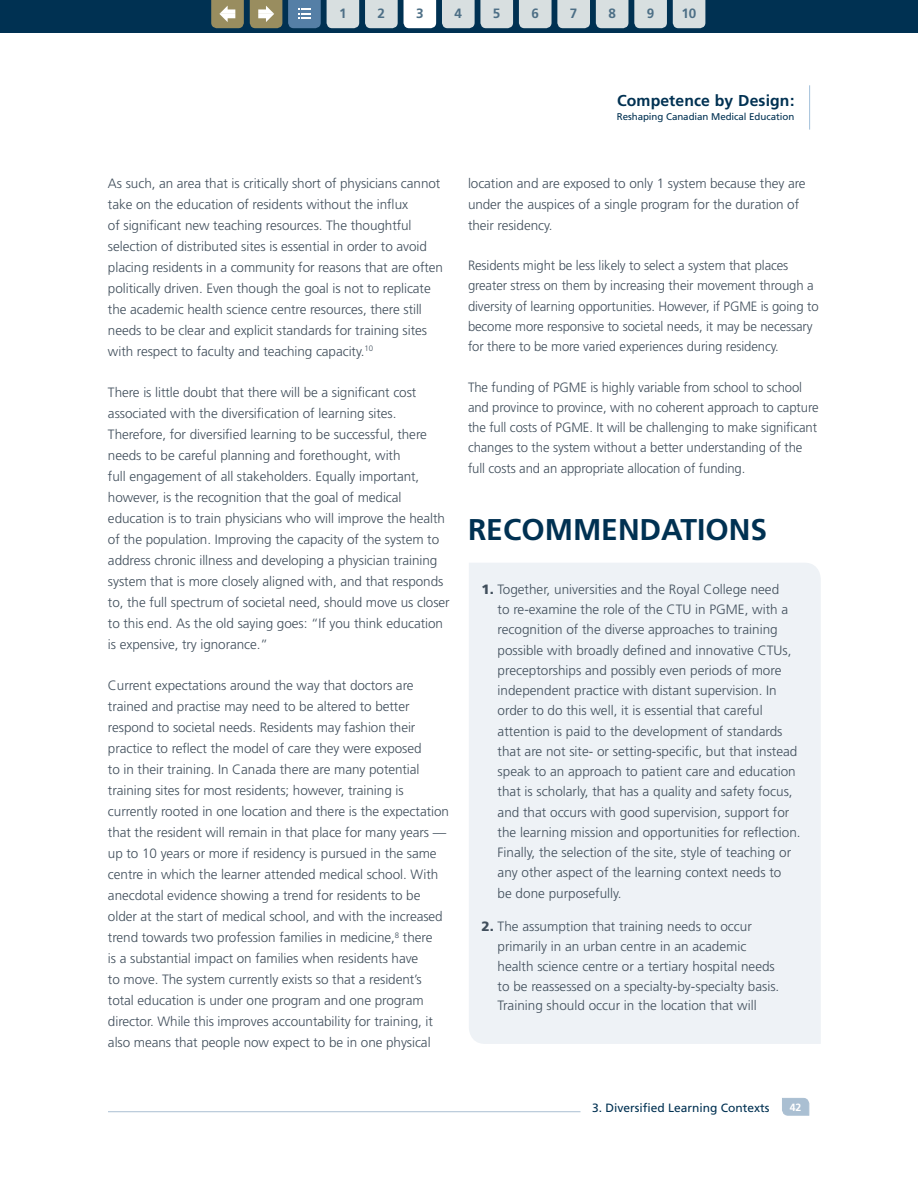
<style>
.page{position:relative;width:918px;height:1188px;background:#fff}
.page>*{position:absolute;margin:0;border:0;box-sizing:border-box;transform-origin:0 0}
.t1{font:700 30px "Frutiger";color:#003152}
.t2{font:700 15.75px "Frutiger";letter-spacing:.005em;color:#003152}
.t3{font:300 13.5px/21px "Frutiger";letter-spacing:-.005em;color:#414f5c}
.t4{font:700 13.5px "Frutiger";color:#4d6f86}
.t5{font:12px "Frutiger";color:#003152}
.t6{font:700 10.5px "Frutiger";color:#fff}
.t7{font:9.75px "Frutiger";letter-spacing:-.005em;color:#003152}
.s1{font-weight:900}
</style>
<div class="page">
<div style="left:469px;top:563px;width:352px;height:481px;background:#eef2f6"></div>
<svg style="left:782px;top:1098px;width:27px;height:18px"></svg>
<hr style="left:108px;top:1111px;width:472px;height:1px;background:#aabfd2">
<hr style="left:809px;top:85px;width:1px;height:45px;background:#a2c0da">
<div style="left:0;top:0;width:918px;height:33px;background:#003152"></div>
<svg style="left:327px;top:0;width:32px;height:28px"></svg>
<svg style="left:365px;top:0;width:33px;height:28px"></svg>
<svg style="left:404px;top:0;width:32px;height:28px"></svg>
<svg style="left:442px;top:0;width:71px;height:28px;background:#c3ced2"></svg>
<svg style="left:519px;top:0;width:71px;height:28px;background:#c3ced2"></svg>
<svg style="left:596px;top:0;width:32px;height:28px"></svg>
<svg style="left:634px;top:0;width:33px;height:28px"></svg>
<svg style="left:673px;top:0;width:32px;height:28px"></svg>
<svg style="left:288px;top:0;width:33px;height:28px"></svg>
<svg style="left:250px;top:0;width:32px;height:28px"></svg>
<svg style="left:211px;top:0;width:33px;height:28px"></svg>
<p class="t4" style="left:339px;top:6px;width:9px">1</p>
<p class="t4" style="left:378px;top:6px;width:9px">2</p>
<p class="t4" style="left:416px;top:6px;width:9px">3</p>
<p class="t4" style="left:455px;top:6px;width:9px">4</p>
<p class="t4" style="left:493px;top:6px;width:9px">5</p>
<p class="t4" style="left:531px;top:6px;width:9px">6</p>
<p class="t4" style="left:570px;top:6px;width:9px">7</p>
<p class="t4" style="left:608px;top:6px;width:9px">8</p>
<p class="t4" style="left:647px;top:6px;width:9px">9</p>
<p class="t4" style="left:681px;top:6px;width:17px">10</p>
<p class="t2" style="left:617px;top:91px;width:179px">COMPETENCE BY DESIGN:</p>
<p class="t7" style="left:617px;top:111px;width:179px">Reshaping Canadian Medical Education</p>
<p class="t3" style="left:108px;top:172px;width:337px">As such, an area that is critically short of physicians cannot take on the education of residents without the influx<br>of significant new teaching resources. The thoughtful selection of distributed sites is essential in order to avoid placing residents in a community for reasons that are often politically driven. Even though the goal is not to replicate the academic health science centre resources, there still needs to be clear and explicit standards for training sites with respect to faculty and teaching capacity.<sup>10</sup></p>
<p class="t3" style="left:108px;top:382px;width:343px">There is little doubt that there will be a significant cost associated with the diversification of learning sites.<br>Therefore, for diversified learning to be successful, there needs to be careful planning and forethought, with<br>full engagement of all stakeholders. Equally important, however, is the recognition that the goal of medical education is to train physicians who will improve the health of the population. Improving the capacity of the system to address chronic illness and developing a physician training system that is more closely aligned with, and that responds to, the full spectrum of societal need, should move us closer to this end. As the old saying goes: “If you think education is expensive, try ignorance.”</p>
<p class="t3" style="left:108px;top:675px;width:343px">Current expectations around the way that doctors are trained and practise may need to be altered to better respond to societal needs. Residents may fashion their practice to reflect the model of care they were exposed<br>to in their training. In Canada there are many potential training sites for most residents; however, training is currently rooted in one location and there is the expectation that the resident will remain in that place for many years — up to 10 years or more if residency is pursued in the same centre in which the learner attended medical school. With anecdotal evidence showing a trend for residents to be older at the start of medical school, and with the increased trend towards two profession families in medicine,<sup>8</sup> there<br>is a substantial impact on families when residents have<br>to move. The system currently exists so that a resident’s total education is under one program and one program director. While this improves accountability for training, it also means that people now expect to be in one physical</p>
<p class="t3" style="left:468px;top:172px;width:339px">location and are exposed to only 1 system because they are under the auspices of a single program for the duration of their residency.</p>
<p class="t3" style="left:468px;top:255px;width:352px;line-height:20.2px">Residents might be less likely to select a system that places greater stress on them by increasing their movement through a diversity of learning opportunities. However, if PGME is going to become more responsive to societal needs, it may be necessary for there to be more varied experiences during residency.</p>
<p class="t3" style="left:468px;top:377px;width:352px;line-height:20.4px">The funding of PGME is highly variable from school to school and province to province, with no coherent approach to capture the full costs of PGME. It will be challenging to make significant changes to the system without a better understanding of the full costs and an appropriate allocation of funding.</p>
<h1 class="t1" style="left:468px;top:512px;width:297px">RECOMM ENDATIONS</h1>
<p class="t3" style="left:498px;top:579px;width:305px;line-height:20.2px;text-indent:-16px"><span class="s1">1.</span> Together, universities and the Royal College need<br>to re-examine the role of the CTU in PGME, with a recognition of the diverse approaches to training possible with broadly defined and innovative CTUs, preceptorships and possibly even periods of more independent practice with distant supervision. In order to do this well, it is essential that careful attention is paid to the development of standards that are not site- or setting-specific, but that instead speak to an approach to patient care and education that is scholarly, that has a quality and safety focus, and that occurs with good supervision, support for the learning mission and opportunities for reflection.<br>Finally, the selection of the site, style of teaching or any other aspect of the learning context needs to<br>be done purposefully.</p>
<p class="t3" style="left:498px;top:916px;width:283px;line-height:19.8px;text-indent:-16px"><span class="s1">2.</span> The assumption that training needs to occur primarily in an urban centre in an academic health science centre or a tertiary hospital needs to be reassessed on a specialty-by-specialty basis.<br>Training should occur in the location that will</p>
<p class="t5" style="left:592px;top:1100px;width:179px">3. Diversified Learning Contexts</p>
<p class="t6" style="left:790px;top:1101px;width:13px">42</p>
</div>
